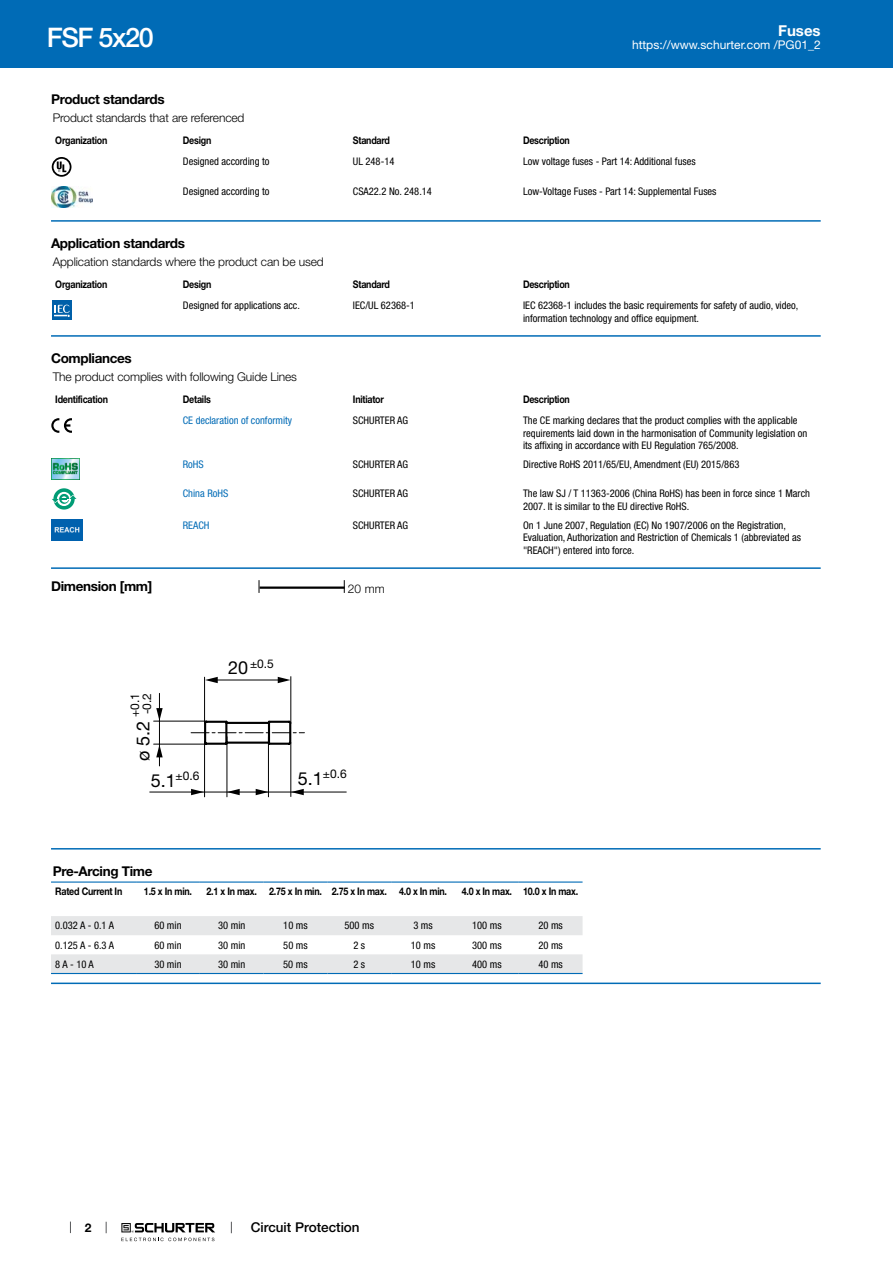
<style>
.page{position:relative;width:893px;height:1263px;background:#fff}
.page>*{position:absolute;margin:0;border:0;box-sizing:border-box;transform-origin:0 0}
.t1{font:500 27px "Helvetica Neue LT";letter-spacing:-.05em;color:#fff}
.t2{font:18px "Helvetica Neue LT";color:#000}
.t3{font:700 15px "Helvetica Neue LT";color:#fff}
.t4{font:700 13.5px "Helvetica Neue LT";letter-spacing:-.025em;color:#000}
.t5{font:500 13.5px "Helvetica Neue LT";color:#000}
.t6{font:300 12px "Helvetica Neue LT";letter-spacing:-.01em;color:#000}
.t7{font:12px "Helvetica Neue LT";color:#fff}
.t8{font:12px/12px "Helvetica Neue LT";color:#000}
.t9{font:700 12px "Helvetica Neue LT";color:#000}
.t10{font:condensed 10.5px/12.6px "Helvetica Neue LT";color:#000}
.t11{font:700 10.5px "Helvetica Neue LT";letter-spacing:-.025em;color:#000;scale:.85 1}
.t12{font:condensed 10.5px "Helvetica Neue LT";color:#006bb6}
.s1{font-size:18px}
</style>
<div class="page">
<svg style="left:70px;top:1221px;width:1px;height:12px"></svg>
<svg style="left:121px;top:1223px;width:94px;height:18px"></svg>
<div style="left:0;top:0;width:893px;height:68px;background:#006bb6"></div>
<svg style="left:52px;top:157px;width:19px;height:20px"></svg>
<img style="left:51px;top:186px;width:42px;height:21px">
<hr style="left:51px;top:220px;width:770px;height:2px;background:#006bb6">
<svg style="left:52px;top:300px;width:20px;height:20px"></svg>
<div style="left:52px;top:301px;width:19px;height:19px;background:#0060a9"></div>
<svg style="left:54px;top:305px;width:16px;height:12px"></svg>
<hr style="left:51px;top:335px;width:770px;height:2px;background:#006bb6">
<svg style="left:51px;top:418px;width:21px;height:15px"></svg>
<img style="left:51px;top:458px;width:29px;height:22px">
<svg style="left:53px;top:488px;width:22px;height:22px"></svg>
<svg style="left:57px;top:492px;width:14px;height:14px"></svg>
<svg style="left:52px;top:494px;width:25px;height:9px"></svg>
<img style="left:51px;top:519px;width:32px;height:22px">
<hr style="left:51px;top:567px;width:770px;height:2px;background:#006bb6">
<svg style="left:259px;top:580px;width:1px;height:13px"></svg>
<hr style="left:260px;top:586px;width:85px;height:3px;background:#000">
<svg style="left:344px;top:580px;width:1px;height:13px"></svg>
<svg style="left:191px;top:720px;width:113px;height:26px"></svg>
<hr style="left:227px;top:737px;width:1px;height:60px;background:#000">
<hr style="left:268px;top:737px;width:1px;height:60px;background:#000">
<hr style="left:209px;top:680px;width:69px;height:1px;background:#000">
<hr style="left:204px;top:677px;width:1px;height:46px;background:#000">
<hr style="left:290px;top:676px;width:1px;height:48px;background:#000">
<hr style="left:204px;top:744px;width:1px;height:53px;background:#000">
<hr style="left:290px;top:743px;width:1px;height:54px;background:#000">
<hr style="left:159px;top:693px;width:1px;height:73px;background:#000">
<hr style="left:154px;top:744px;width:52px;height:1px;background:#000">
<hr style="left:154px;top:721px;width:52px;height:1px;background:#000">
<svg style="left:278px;top:677px;width:12px;height:6px"></svg>
<svg style="left:205px;top:677px;width:13px;height:6px"></svg>
<svg style="left:156px;top:746px;width:7px;height:11px"></svg>
<svg style="left:156px;top:708px;width:7px;height:13px"></svg>
<svg style="left:256px;top:789px;width:12px;height:6px"></svg>
<svg style="left:291px;top:789px;width:13px;height:6px"></svg>
<hr style="left:149px;top:792px;width:198px;height:1px;background:#000">
<svg style="left:191px;top:789px;width:13px;height:6px"></svg>
<svg style="left:227px;top:789px;width:13px;height:6px"></svg>
<hr style="left:51px;top:848px;width:770px;height:1px;background:#006bb6">
<svg style="left:51px;top:916px;width:532px;height:57px"></svg>
<hr style="left:51px;top:881px;width:85px;height:2px;background:#006bb6">
<hr style="left:136px;top:881px;width:64px;height:2px;background:#006bb6">
<hr style="left:200px;top:881px;width:64px;height:2px;background:#006bb6">
<hr style="left:264px;top:881px;width:63px;height:2px;background:#006bb6">
<hr style="left:327px;top:881px;width:64px;height:2px;background:#006bb6">
<hr style="left:391px;top:881px;width:64px;height:2px;background:#006bb6">
<hr style="left:455px;top:881px;width:64px;height:2px;background:#006bb6">
<hr style="left:519px;top:881px;width:64px;height:2px;background:#006bb6">
<hr style="left:51px;top:973px;width:85px;height:1px;background:#006bb6">
<hr style="left:136px;top:973px;width:64px;height:1px;background:#006bb6">
<hr style="left:200px;top:973px;width:64px;height:1px;background:#006bb6">
<hr style="left:264px;top:973px;width:63px;height:1px;background:#006bb6">
<hr style="left:327px;top:973px;width:64px;height:1px;background:#006bb6">
<hr style="left:391px;top:973px;width:64px;height:1px;background:#006bb6">
<hr style="left:455px;top:973px;width:64px;height:1px;background:#006bb6">
<hr style="left:519px;top:973px;width:64px;height:1px;background:#006bb6">
<hr style="left:51px;top:982px;width:770px;height:2px;background:#006bb6">
<h1 class="t1" style="left:47px;top:21px;width:109px">FSF 5x20</h1>
<h3 class="t3" style="left:778px;top:21px;width:44px">Fuses</h3>
<p class="t7" style="left:632px;top:38px;width:190px">https://www.schurter.com /PG01_2</p>
<p class="t4" style="left:51px;top:91px;width:115px">Product standards</p>
<p class="t6" style="left:53px;top:110px;width:193px">Product standards that are referenced</p>
<p class="t11" style="left:55px;top:134px;width:63px">Organization</p>
<p class="t11" style="left:183px;top:134px;width:35px">Design</p>
<p class="t11" style="left:353px;top:134px;width:45px">Standard</p>
<p class="t11" style="left:523px;top:134px;width:57px">Description</p>
<p class="t10" style="left:183px;top:155px;width:88px">Designed according to</p>
<p class="t10" style="left:353px;top:155px;width:43px">UL 248-14</p>
<p class="t10" style="left:523px;top:155px;width:174px">Low voltage fuses - Part 14: Additional fuses</p>
<p class="t10" style="left:183px;top:185px;width:88px">Designed according to</p>
<p class="t10" style="left:353px;top:185px;width:80px">CSA22.2 No. 248.14</p>
<p class="t10" style="left:523px;top:185px;width:195px">Low-Voltage Fuses - Part 14: Supplemental Fuses</p>
<p class="t4" style="left:51px;top:235px;width:135px">Application standards</p>
<p class="t6" style="left:53px;top:254px;width:272px">Application standards where the product can be used</p>
<p class="t11" style="left:55px;top:277px;width:63px">Organization</p>
<p class="t11" style="left:183px;top:277px;width:35px">Design</p>
<p class="t11" style="left:353px;top:277px;width:45px">Standard</p>
<p class="t11" style="left:523px;top:277px;width:57px">Description</p>
<p class="t10" style="left:183px;top:299px;width:119px">Designed for applications acc.</p>
<p class="t10" style="left:353px;top:299px;width:63px">IEC/UL 62368-1</p>
<p class="t10" style="left:523px;top:299px;width:277px">IEC 62368-1 includes the basic requirements for safety of audio, video, information technology and office equipment.</p>
<p class="t4" style="left:51px;top:350px;width:82px">Compliances</p>
<p class="t6" style="left:53px;top:369px;width:246px">The product complies with following Guide Lines</p>
<p class="t11" style="left:55px;top:392px;width:64px">Identification</p>
<p class="t11" style="left:183px;top:392px;width:35px">Details</p>
<p class="t11" style="left:353px;top:392px;width:38px">Initiator</p>
<p class="t11" style="left:523px;top:392px;width:57px">Description</p>
<p class="t12" style="left:183px;top:414px;width:111px">CE declaration of conformity</p>
<p class="t10" style="left:353px;top:414px;width:57px">SCHURTER AG</p>
<p class="t10" style="left:523px;top:414px;width:286px">The CE marking declares that the product complies with the applicable requirements laid down in the harmonisation of Community legislation on its affixing in accordance with EU Regulation 765/2008.</p>
<p class="t12" style="left:183px;top:458px;width:22px">RoHS</p>
<p class="t10" style="left:353px;top:458px;width:57px">SCHURTER AG</p>
<p class="t10" style="left:523px;top:458px;width:218px">Directive RoHS 2011/65/EU, Amendment (EU) 2015/863</p>
<p class="t12" style="left:183px;top:488px;width:47px">China RoHS</p>
<p class="t10" style="left:353px;top:487px;width:57px">SCHURTER AG</p>
<p class="t10" style="left:523px;top:487px;width:289px">The law SJ / T 11363-2006 (China RoHS) has been in force since 1 March<br>2007. It is similar to the EU directive RoHS.</p>
<p class="t12" style="left:183px;top:519px;width:28px">REACH</p>
<p class="t10" style="left:353px;top:518px;width:57px">SCHURTER AG</p>
<p class="t10" style="left:523px;top:518px;width:279px">On 1 June 2007, Regulation (EC) No 1907/2006 on the Registration,<br>Evaluation, Authorization and Restriction of Chemicals 1 (abbreviated as "REACH") entered into force.</p>
<p class="t4" style="left:51px;top:577px;width:103px">Dimension [mm]</p>
<p class="t6" style="left:348px;top:581px;width:38px">20 mm</p>
<p class="t8" style="left:129px;top:717px;width:26px;rotate:-90deg">+0.1 -0.2</p>
<h2 class="t2" style="left:132px;top:761px;width:42px;rotate:-90deg">ø 5.2</h2>
<p class="t8" style="left:151px;top:769px;width:50px"><span class="s1">5.1</span>±0.6</p>
<p class="t8" style="left:250px;top:657px;width:25px">±0.5</p>
<h2 class="t2" style="left:228px;top:657px;width:22px">20</h2>
<p class="t8" style="left:323px;top:768px;width:25px">±0.6</p>
<h2 class="t2" style="left:298px;top:768px;width:27px">5.1</h2>
<p class="t4" style="left:53px;top:863px;width:101px">Pre-Arcing Time</p>
<p class="t11" style="left:55px;top:885px;width:80px">Rated Current In</p>
<p class="t11" style="left:144px;top:885px;width:58px">1.5 x In min.</p>
<p class="t11" style="left:207px;top:885px;width:285px">2.1 x In max. 2.75 x In min. 2.75 x In max. 4.0 x In min.</p>
<p class="t11" style="left:462px;top:885px;width:139px">4.0 x In max. 10.0 x In max.</p>
<p class="t10" style="left:55px;top:919px;width:60px">0.032 A - 0.1 A</p>
<p class="t10" style="left:154px;top:919px;width:29px">60 min</p>
<p class="t10" style="left:218px;top:919px;width:29px">30 min</p>
<p class="t10" style="left:283px;top:919px;width:26px">10 ms</p>
<p class="t10" style="left:345px;top:919px;width:31px">500 ms</p>
<p class="t10" style="left:413px;top:919px;width:21px">3 ms</p>
<p class="t10" style="left:472px;top:919px;width:31px">100 ms</p>
<p class="t10" style="left:538px;top:919px;width:26px">20 ms</p>
<p class="t10" style="left:55px;top:938px;width:60px">0.125 A - 6.3 A</p>
<p class="t10" style="left:154px;top:938px;width:29px">60 min</p>
<p class="t10" style="left:218px;top:938px;width:29px">30 min</p>
<p class="t10" style="left:283px;top:938px;width:26px">50 ms</p>
<p class="t10" style="left:353px;top:938px;width:13px">2 s</p>
<p class="t10" style="left:411px;top:938px;width:26px">10 ms</p>
<p class="t10" style="left:472px;top:938px;width:31px">300 ms</p>
<p class="t10" style="left:538px;top:938px;width:26px">20 ms</p>
<p class="t10" style="left:55px;top:958px;width:40px">8 A - 10 A</p>
<p class="t10" style="left:154px;top:958px;width:29px">30 min</p>
<p class="t10" style="left:218px;top:958px;width:29px">30 min</p>
<p class="t10" style="left:283px;top:958px;width:26px">50 ms</p>
<p class="t10" style="left:353px;top:958px;width:13px">2 s</p>
<p class="t10" style="left:411px;top:958px;width:26px">10 ms</p>
<p class="t10" style="left:472px;top:958px;width:31px">400 ms</p>
<p class="t10" style="left:538px;top:958px;width:26px">40 ms</p>
<p class="t9" style="left:85px;top:1220px;width:8px">2</p>
<p class="t5" style="left:251px;top:1219px;width:110px">Circuit Protection</p>
</div>
